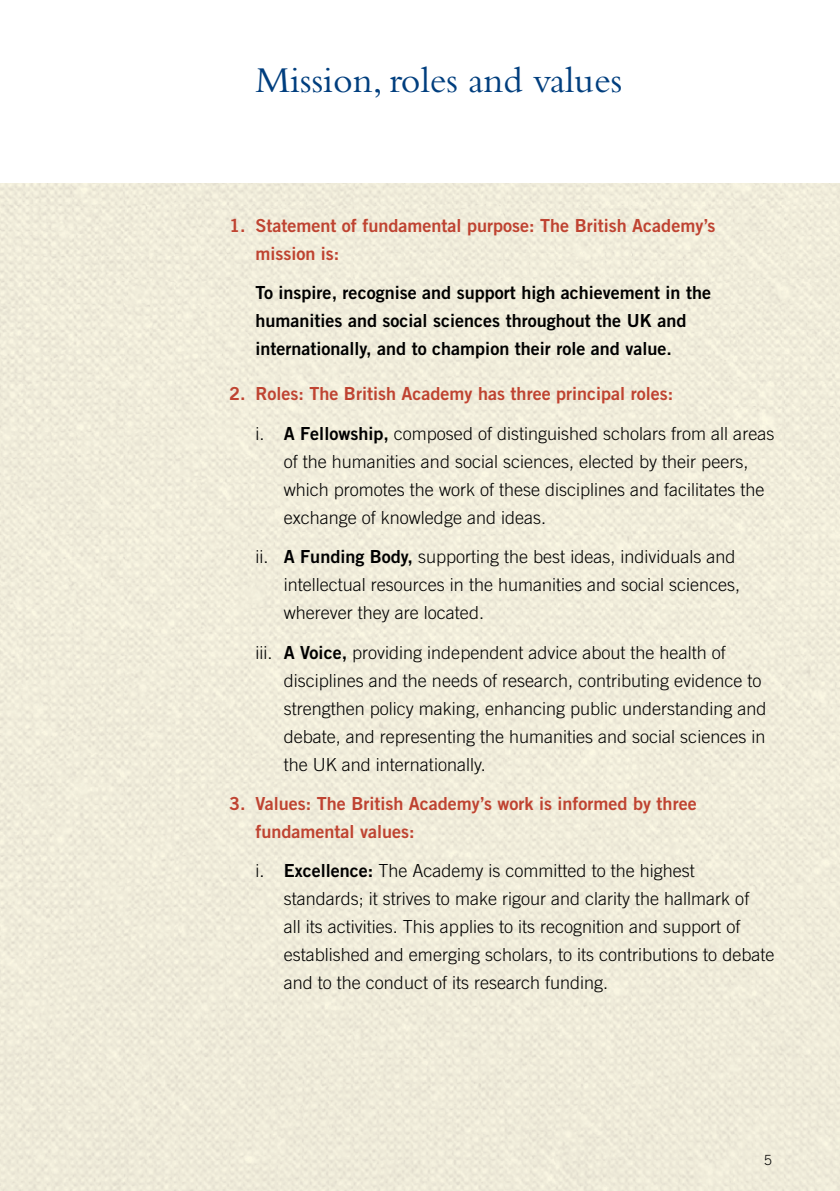
<style>
.page{position:relative;width:840px;height:1191px;background:#fff}
.page>*{position:absolute;margin:0;border:0;box-sizing:border-box;transform-origin:0 0}
.t1{font:38px "Bembo";color:#003e7e}
.t2{font:300 18px/28px "Trade Gothic";color:#000}
.t3{font:18px/28px "Trade Gothic Bold Two";color:#bf4331}
.t4{font:18px/28px "Trade Gothic Bold Two";color:#000}
.t5{font:300 14px "Trade Gothic";color:#000}
.s1{font-family:"Trade Gothic Bold Two";font-weight:400}
</style>
<div class="page">
<div style="left:0;top:183px;width:839px;height:1008px;background:#f0ecda"></div>
<h1 class="t1" style="left:255px;top:57px;width:368px">Mission, roles and values</h1>
<p class="t3" style="left:255px;top:211px;width:461px;text-indent:-26px">1. Statement of fundamental purpose: The British Academy’s mission is:</p>
<p class="t4" style="left:255px;top:279px;width:457px">To inspire, recognise and support high achievement in the humanities and social sciences throughout the UK and internationally, and to champion their role and value.</p>
<p class="t3" style="left:229px;top:380px;width:445px">2. Roles: The British Academy has three principal roles:</p>
<p class="t2" style="left:283px;top:419px;width:492px;text-indent:-28px">i. <span class="s1">A Fellowship,</span> composed of distinguished scholars from all areas of the humanities and social sciences, elected by their peers, which promotes the work of these disciplines and facilitates the exchange of knowledge and ideas.</p>
<p class="t2" style="left:283px;top:542px;width:458px;text-indent:-28px">ii. <span class="s1">A Funding Body,</span> supporting the best ideas, individuals and intellectual resources in the humanities and social sciences, wherever they are located.</p>
<p class="t2" style="left:283px;top:638px;width:484px;text-indent:-28px">iii. <span class="s1">A Voice,</span> providing independent advice about the health of disciplines and the needs of research, contributing evidence to strengthen policy making, enhancing public understanding and debate, and representing the humanities and social sciences in the UK and internationally.</p>
<p class="t3" style="left:255px;top:789px;width:442px;text-indent:-26px">3. Values: The British Academy’s work is informed by three fundamental values:</p>
<p class="t2" style="left:283px;top:856px;width:492px;text-indent:-28px">i. <span class="s1">Excellence:</span> The Academy is committed to the highest standards; it strives to make rigour and clarity the hallmark of<br>all its activities. This applies to its recognition and support of established and emerging scholars, to its contributions to debate and to the conduct of its research funding.</p>
<p class="t5" style="left:763px;top:1151px;width:9px">5</p>
</div>
